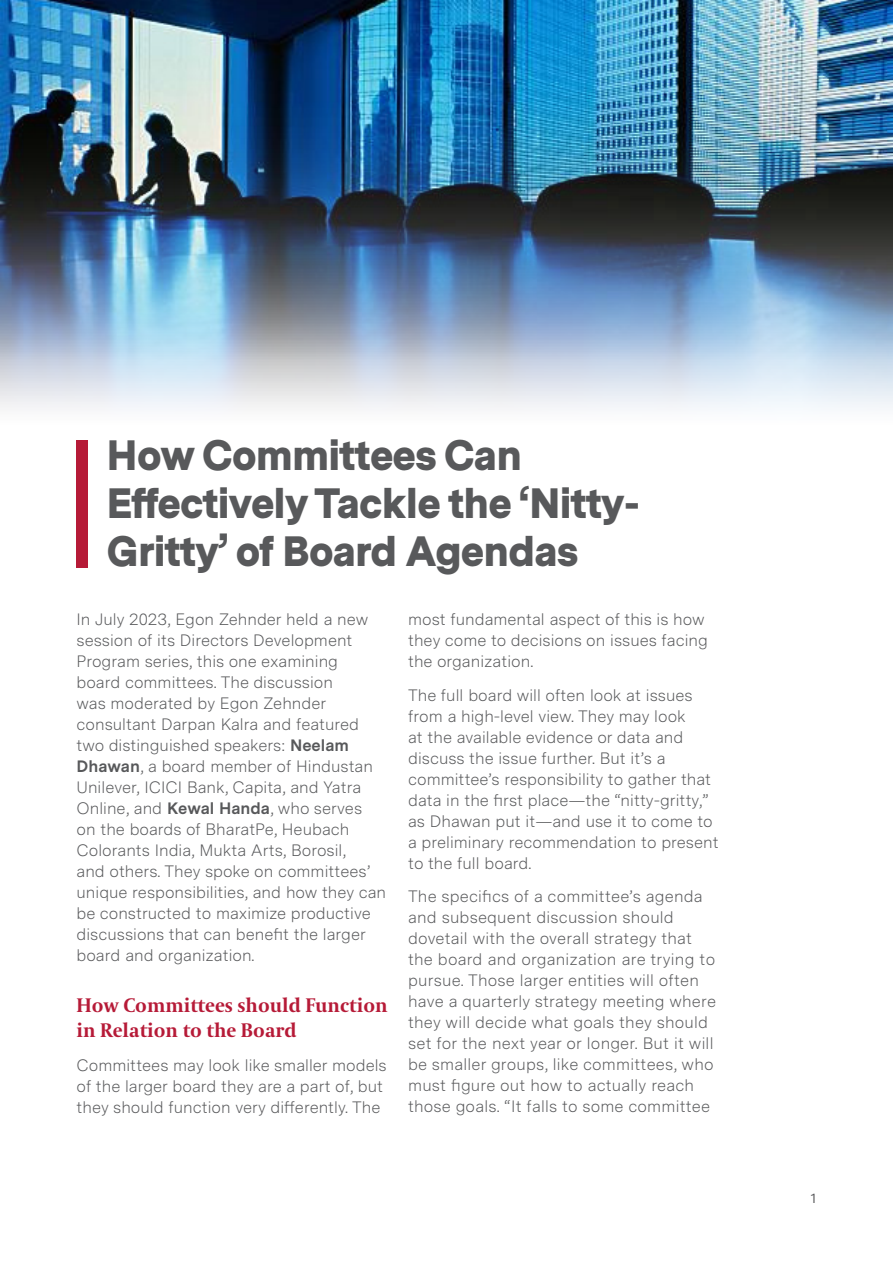
<style>
.page{position:relative;width:893px;height:1263px;background:#fff}
.page>*{position:absolute;margin:0;border:0;box-sizing:border-box;transform-origin:0 0}
.Head_1{font:900 42.45px/48px "Messina Sans";letter-spacing:-.02em;color:#58595b}
.t1{font:700 19.5px/25.5px "Coranto 2";color:#b61a37}
.Body_Text_Articles{font:300 16.5px/21px "Messina Sans";color:#57585a}
.t2{font:13.5px "Messina Sans";color:#58595b}
.s1{font-weight:700}
</style>
<div class="page">
<div style="left:77px;top:440px;width:11px;height:128px;background:#b61a37"></div>
<img style="left:0;top:0;width:893px;height:408px">
<p class="Head_1" style="left:107px;top:434px;width:535px">How Committees Can<br>Effectively Tackle the ‘Nitty-<br>Gritty’ of Board Agendas</p>
<p class="Body_Text_Articles" style="left:77px;top:609px;width:311px">In July 2023, Egon Zehnder held a new session of its Directors Development Program series, this one examining<br>board committees. The discussion<br>was moderated by Egon Zehnder consultant Darpan Kalra and featured two distinguished speakers: <span class="s1">Neelam Dhawan</span>, a board member of Hindustan Unilever, ICICI Bank, Capita, and Yatra Online, and <span class="s1">Kewal Handa</span>, who serves<br>on the boards of BharatPe, Heubach Colorants India, Mukta Arts, Borosil,<br>and others. They spoke on committees’ unique responsibilities, and how they can be constructed to maximize productive discussions that can benefit the larger board and organization.</p>
<h2 class="t1" style="left:77px;top:993px;width:313px">How Committees should Function in Relation to the Board</h2>
<p class="Body_Text_Articles" style="left:77px;top:1055px;width:312px">Committees may look like smaller models of the larger board they are a part of, but they should function very differently. The</p>
<p class="Body_Text_Articles" style="left:408px;top:609px;width:301px">most fundamental aspect of this is how they come to decisions on issues facing the organization.</p>
<p class="Body_Text_Articles" style="left:408px;top:685px;width:312px">The full board will often look at issues from a high-level view. They may look<br>at the available evidence or data and discuss the issue further. But it’s a committee’s responsibility to gather that data in the first place—the “nitty-gritty,” as Dhawan put it—and use it to come to a preliminary recommendation to present to the full board.</p>
<p class="Body_Text_Articles" style="left:408px;top:887px;width:309px">The specifics of a committee’s agenda and subsequent discussion should dovetail with the overall strategy that the board and organization are trying to pursue. Those larger entities will often have a quarterly strategy meeting where they will decide what goals they should set for the next year or longer. But it will be smaller groups, like committees, who must figure out how to actually reach those goals. “It falls to some committee</p>
<p class="t2" style="left:811px;top:1190px;width:7px">1</p>
</div>
